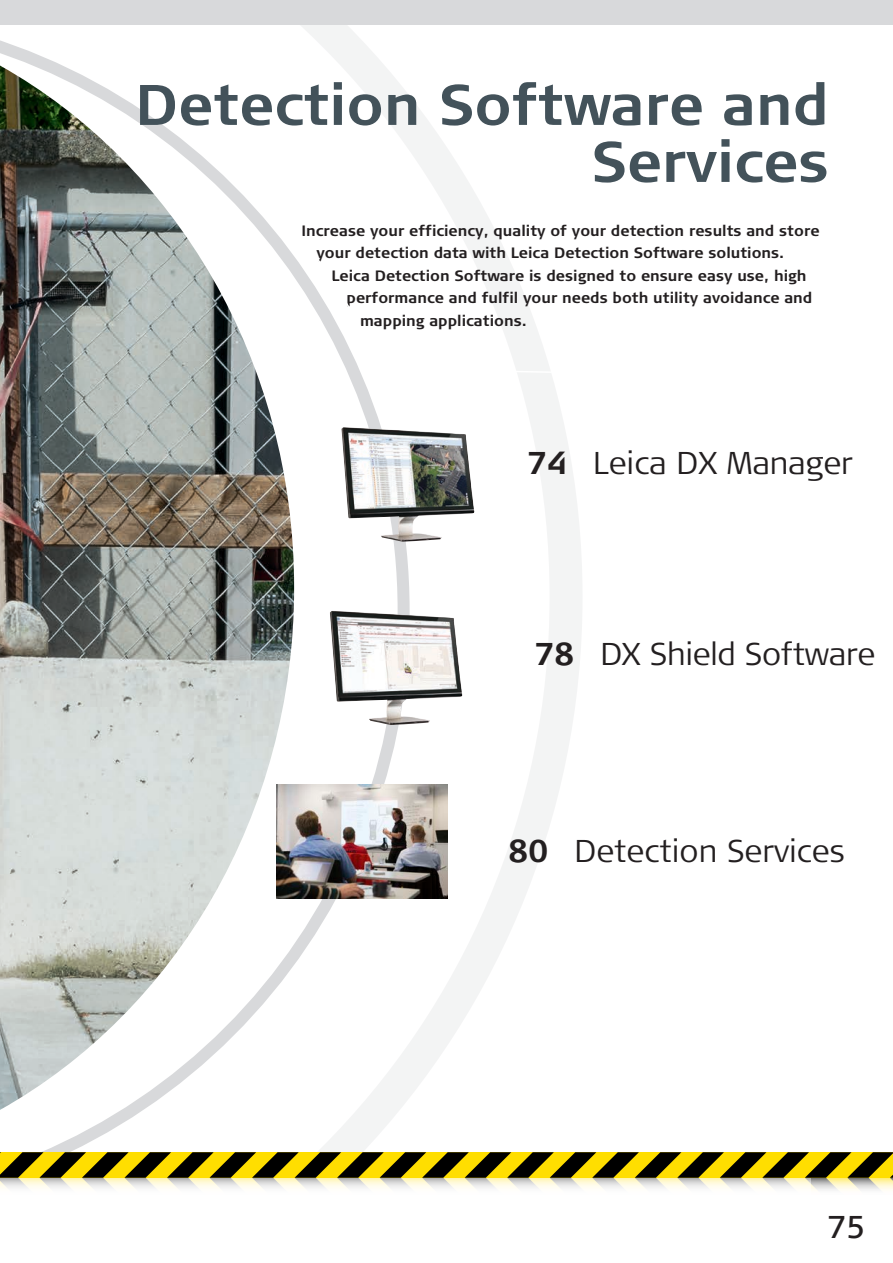
<style>
.page{position:relative;width:893px;height:1263px;background:#fff}
.page>*{position:absolute;margin:0;border:0;box-sizing:border-box;transform-origin:0 0}
.t1{font:700 57px/57px "Signa Column";color:#43525a;text-align:right}
.t2{font:300 31.5px "Signa Column";color:#231f20}
.t3{font:31.5px "Signa Column";color:#231f20}
.t4{font:700 15px/22.5px "Signa Column";color:#231f20}
.s1{font-weight:700}
</style>
<div class="page">
<svg style="left:410px;top:97px;width:172px;height:999px"></svg>
<svg style="left:294px;top:25px;width:116px;height:1127px"></svg>
<svg style="left:0;top:40px;width:143px;height:1112px"></svg>
<img style="left:0;top:66px;width:294px;height:1044px">
<svg style="left:0;top:1152px;width:893px;height:38px;background:#a49744"></svg>
<div style="left:0;top:0;width:893px;height:25px;background:#d8d9db"></div>
<img style="left:341px;top:427px;width:133px;height:115px">
<svg style="left:290px;top:221px;width:292px;height:158px"></svg>
<img style="left:330px;top:610px;width:132px;height:115px">
<img style="left:276px;top:785px;width:172px;height:113px">
<h1 class="t1" style="left:135px;top:78px;width:695px">Detection Software and<br>Services</h1>
<p class="t4" style="left:316px;top:219px;width:505px;text-indent:-15px">Increase your efficiency, quality of your detection results and store your detection data with Leica Detection Software solutions.</p>
<p class="t4" style="left:331px;top:264px;width:477px">Leica Detection Software is designed to ensure easy use, high</p>
<p class="t4" style="left:346px;top:287px;width:467px">performance and fulfil your needs both utility avoidance and</p>
<p class="t4" style="left:360px;top:309px;width:168px">mapping applications.</p>
<h2 class="t2" style="left:527px;top:443px;width:327px"><span class="s1">74</span> Leica DX Manager</h2>
<h2 class="t2" style="left:534px;top:634px;width:342px"><span class="s1">78</span> DX Shield Software</h2>
<h2 class="t2" style="left:508px;top:830px;width:338px"><span class="s1">80</span> Detection Services</h2>
<h2 class="t3" style="left:827px;top:1207px;width:40px">75</h2>
</div>
